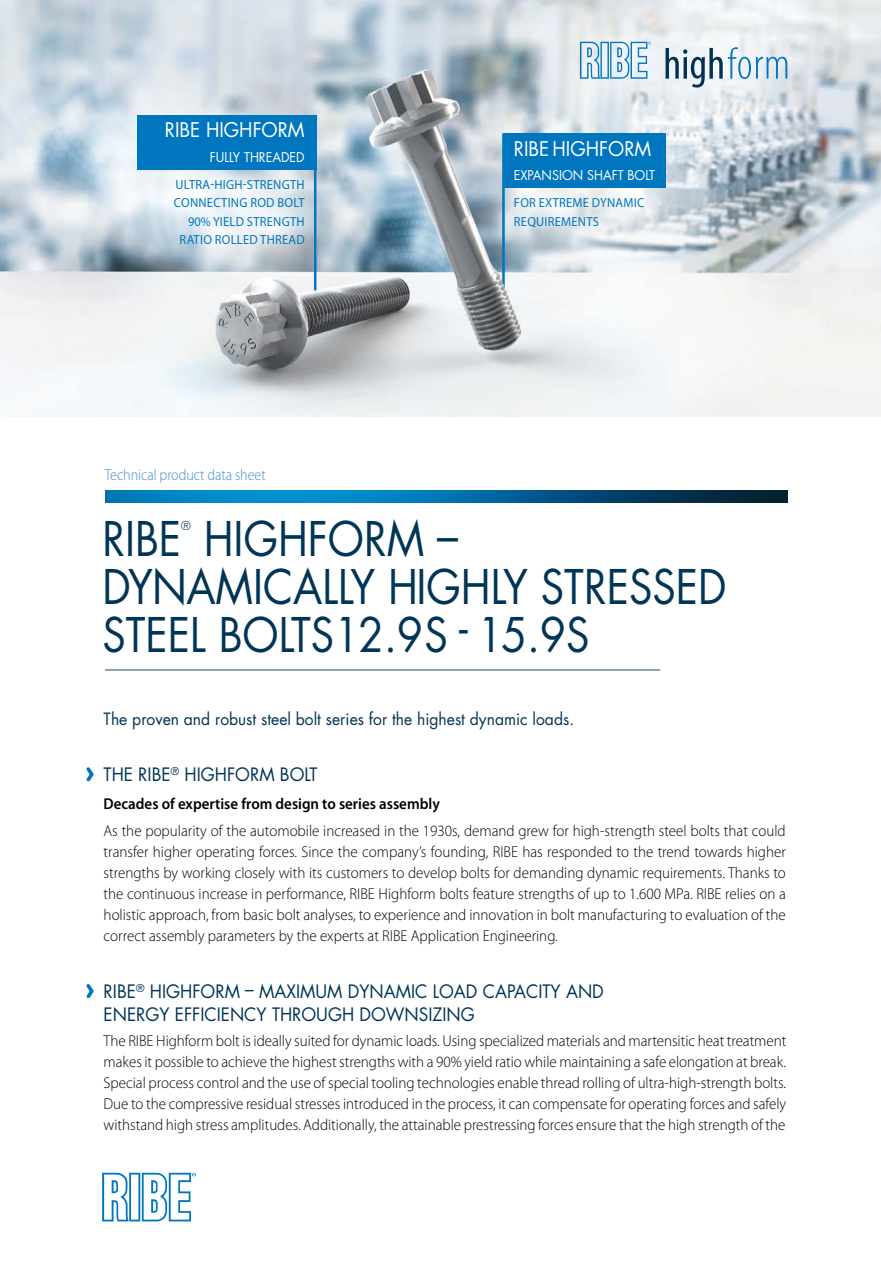
<style>
.page{position:relative;width:881px;height:1263px;background:#fff}
.page>*{position:absolute;margin:0;border:0;box-sizing:border-box;transform-origin:0 0}
.t1{font:46.5px/48px "Futura";color:#003556;scale:.9 1}
.t2{font:19.8px "Futura";color:#fff;scale:.95 1}
.t3{font:18px/23.2px "Futura";color:#003556;scale:.95 1}
.t4{font:16.5px "Futura";color:#003556;scale:.95 1}
.t5{font:300 15.75px/21px "Myriad Pro";color:#000;text-align:justify;scale:.95 1}
.t6{font:600 15.75px "Myriad Pro";color:#000;scale:.95 1}
.t7{font:300 15.75px "Myriad Pro";letter-spacing:-.005em;color:#418ecc;scale:.9 1}
.t8{font:13.2px/18.1px "Myriad Pro";letter-spacing:.02em;color:#0076be;scale:.95 1}
.t9{font:13.2px "Futura";color:#fff;scale:.95 1}
.t10{font:300 12px "Futura";color:#003556}
</style>
<div class="page">
<img style="left:0;top:0;width:880px;height:417px">
<svg style="left:182px;top:133px;width:183px;height:183px"></svg>
<svg style="left:453px;top:108px;width:183px;height:183px"></svg>
<svg style="left:538px;top:104px;width:183px;height:183px"></svg>
<svg style="left:86px;top:767px;width:8px;height:15px"></svg>
<svg style="left:86px;top:984px;width:8px;height:15px"></svg>
<hr style="left:105px;top:669px;width:555px;height:1px;background:#215476">
<img style="left:105px;top:490px;width:682px;height:13px">
<div style="left:503px;top:133px;width:162px;height:55px;background:#0076be"></div>
<svg style="left:502px;top:133px;width:2px;height:138px"></svg>
<svg style="left:102px;top:1173px;width:94px;height:48px"></svg>
<svg style="left:94px;top:99px;width:183px;height:183px"></svg>
<div style="left:137px;top:115px;width:179px;height:55px;background:#0076be"></div>
<svg style="left:314px;top:170px;width:2px;height:117px"></svg>
<img style="left:480px;top:271px;width:30px;height:29px">
<img style="left:301px;top:287px;width:36px;height:30px">
<svg style="left:523px;top:0;width:284px;height:155px"></svg>
<p class="t2" style="left:165px;top:118px;width:149px">RIBE HIGHFORM</p>
<p class="t9" style="left:210px;top:149px;width:101px">FULLY THREADED</p>
<p class="t8" style="left:174px;top:176px;width:139px;text-align:right">ULTRA-HIGH-STRENGTH<br>CONNECTING ROD BOLT<br>90% YIELD STRENGTH<br>RATIO ROLLED THREAD</p>
<p class="t2" style="left:513px;top:136px;width:146px">RIBE HIGHFORM</p>
<p class="t9" style="left:513px;top:167px;width:150px">EXPANSION SHAFT BOLT</p>
<p class="t8" style="left:514px;top:194px;width:139px">FOR EXTREME DYNAMIC<br>REQUIREMENTS</p>
<p class="t7" style="left:105px;top:465px;width:180px">Technical product data sheet</p>
<h1 class="t1" style="left:102px;top:515px;width:89px">RIBE</h1>
<p class="t10" style="left:181px;top:518px;width:11px">®</p>
<h1 class="t1" style="left:102px;top:515px;width:695px;text-indent:101px">HIGHFORM –<br>DYNAMICALLY HIGHLY STRESSED<br>STEEL BOLTS12.9S - 15.9S</h1>
<p class="t4" style="left:104px;top:708px;width:496px">The proven and robust steel bolt series for the highest dynamic loads.</p>
<p class="t3" style="left:104px;top:763px;width:226px">THE RIBE<sup>®</sup> HIGHFORM BOLT</p>
<p class="t6" style="left:104px;top:793px;width:355px">Decades of expertise from design to series assembly</p>
<p class="t5" style="left:104px;top:820px;width:719px">As the popularity of the automobile increased in the 1930s, demand grew for high-strength steel bolts that could transfer higher operating forces. Since the company’s founding, RIBE has responded to the trend towards higher strengths by working closely with its customers to develop bolts for demanding dynamic requirements. Thanks to the continuous increase in performance, RIBE Highform bolts feature strengths of up to 1.600 MPa. RIBE relies on a holistic approach, from basic bolt analyses, to experience and innovation in bolt manufacturing to evaluation of the correct assembly parameters by the experts at RIBE Application Engineering.</p>
<p class="t3" style="left:104px;top:980px;width:528px">RIBE<sup>®</sup> HIGHFORM – MAXIMUM DYNAMIC LOAD CAPACITY AND<br>ENERGY EFFICIENCY THROUGH DOWNSIZING</p>
<p class="t5" style="left:104px;top:1030px;width:719px">The RIBE Highform bolt is ideally suited for dynamic loads. Using specialized materials and martensitic heat treatment makes it possible to achieve the highest strengths with a 90% yield ratio while maintaining a safe elongation at break.<br>Special process control and the use of special tooling technologies enable thread rolling of ultra-high-strength bolts.<br>Due to the compressive residual stresses introduced in the process, it can compensate for operating forces and safely withstand high stress amplitudes. Additionally, the attainable prestressing forces ensure that the high strength of the</p>
</div>
